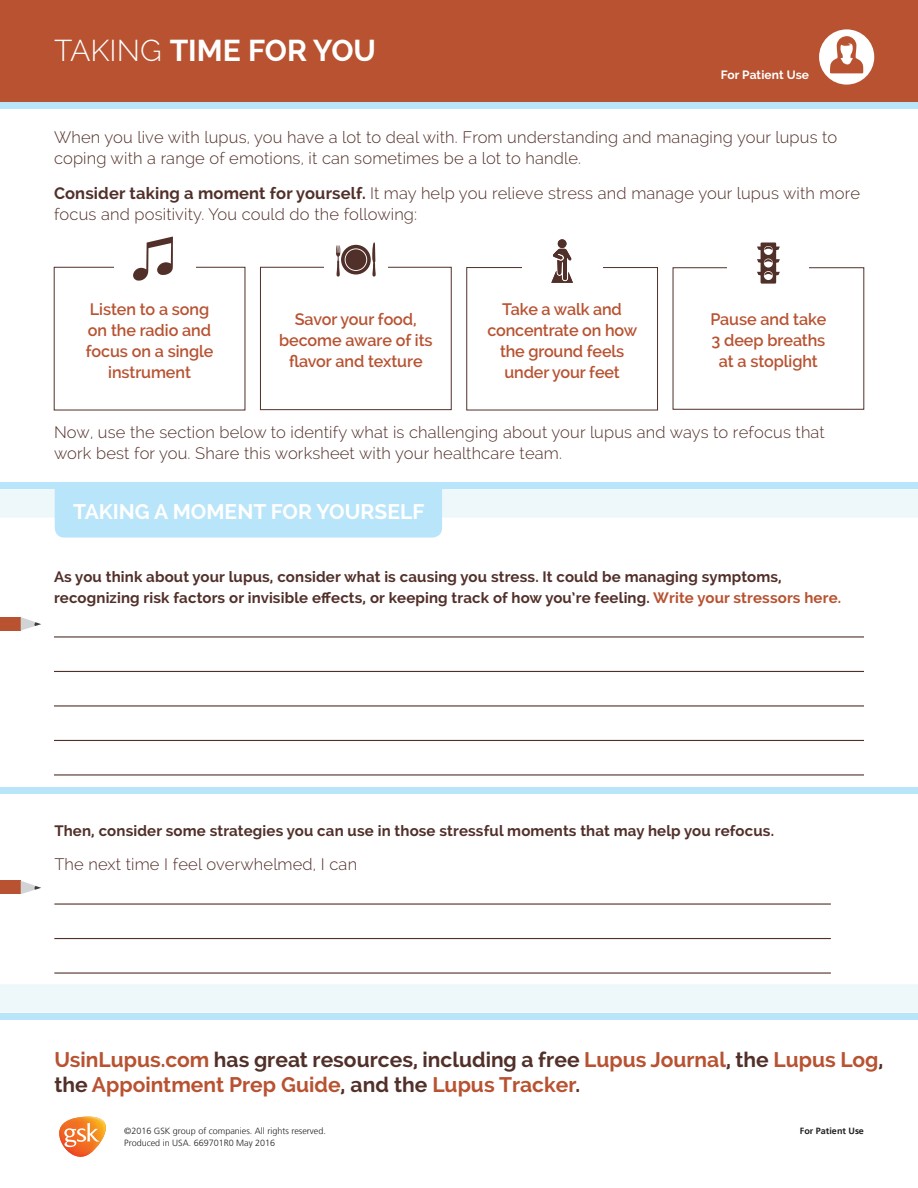
<style>
.page{position:relative;width:918px;height:1188px;background:#fff}
.page>*{position:absolute;margin:0;border:0;box-sizing:border-box;transform-origin:0 0}
.t1{font:700 30px "Raleway";color:#fff}
.t2{font:700 21px/25.2px "Raleway";color:#b85231}
.t3{font:700 21px "Raleway";color:#fff}
.t4{font:300 16.5px/21px "Raleway";letter-spacing:.01em;color:#52302a}
.t5{font:600 16.5px/21px "Raleway";letter-spacing:-.005em;color:#b85231;text-align:center}
.t6{font:700 15px/21px "Raleway";letter-spacing:.01em;color:#52302a}
.t7{font:700 12px "Raleway";letter-spacing:.01em;color:#fff}
.t8{font:300 9px/12px "Frutiger LT";color:#231f20}
.t9{font:700 9px "Frutiger LT";color:#231f20}
.s1{font-weight:300}
.s2{font-weight:700}
.s3{color:#b85231}
.s4{color:#52302a}
</style>
<div class="page">
<svg style="left:0;top:489px;width:918px;height:524px"></svg>
<div style="left:0;top:0;width:918px;height:102px;background:#b85231"></div>
<div style="left:0;top:102px;width:918px;height:7px;background:#b9e5fa"></div>
<div style="left:0;top:1013px;width:918px;height:6px;background:#b9e5fa"></div>
<div style="left:0;top:787px;width:918px;height:7px;background:#b9e5fa"></div>
<div style="left:0;top:482px;width:918px;height:7px;background:#b9e5fa"></div>
<div style="left:0;top:617px;width:21px;height:14px;background:#b85231"></div>
<svg style="left:21px;top:617px;width:20px;height:14px"></svg>
<div style="left:0;top:881px;width:21px;height:13px;background:#b85231"></div>
<svg style="left:21px;top:881px;width:20px;height:13px"></svg>
<svg style="left:757px;top:243px;width:23px;height:41px"></svg>
<div style="left:260px;top:267px;width:191px;height:143px;border:1px solid #52302a"></div>
<div style="left:324px;top:251px;width:64px;height:30px;background:#fff"></div>
<svg style="left:336px;top:242px;width:40px;height:35px"></svg>
<div style="left:55px;top:489px;width:387px;height:49px;background:#b9e5fa"></div>
<hr style="left:54px;top:636px;width:810px;height:2px;background:#52302a">
<hr style="left:54px;top:671px;width:810px;height:1px;background:#52302a">
<hr style="left:54px;top:705px;width:810px;height:2px;background:#52302a">
<hr style="left:54px;top:740px;width:810px;height:1px;background:#52302a">
<hr style="left:54px;top:774px;width:810px;height:2px;background:#52302a">
<hr style="left:54px;top:903px;width:777px;height:2px;background:#52302a">
<hr style="left:54px;top:938px;width:777px;height:1px;background:#52302a">
<hr style="left:54px;top:972px;width:777px;height:2px;background:#52302a">
<svg style="left:133px;top:237px;width:40px;height:44px"></svg>
<div style="left:467px;top:267px;width:191px;height:143px;border:1px solid #52302a"></div>
<div style="left:522px;top:253px;width:81px;height:29px;background:#fff"></div>
<svg style="left:551px;top:249px;width:22px;height:34px"></svg>
<div style="left:558px;top:239px;width:8px;height:9px;background:#52302a;border-radius:50%"></div>
<svg style="left:59px;top:1117px;width:47px;height:40px"></svg>
<div style="left:819px;top:29px;width:55px;height:56px;background:#fff;border-radius:50%"></div>
<svg style="left:830px;top:36px;width:33px;height:37px"></svg>
<h1 class="t1" style="left:54px;top:34px;width:324px"><span class="s1">TAKING</span> TIME FOR YOU</h1>
<p class="t7" style="left:721px;top:68px;width:90px">For Patient Use</p>
<p class="t4" style="left:54px;top:127px;width:785px">When you live with lupus, you have a lot to deal with. From understanding and managing your lupus to coping with a range of emotions, it can sometimes be a lot to handle.</p>
<p class="t4" style="left:54px;top:183px;width:808px"><span class="s2">Consider taking a moment for yourself.</span> It may help you relieve stress and manage your lupus with more focus and positivity. You could do the following:</p>
<p class="t5" style="left:86px;top:299px;width:129px">Listen to a song on the radio and focus on a single instrument</p>
<p class="t5" style="left:487px;top:299px;width:151px">Take a walk and concentrate on how the ground feels under your feet</p>
<p class="t5" style="left:279px;top:309px;width:155px">Savor your food, become aware of its flavor and texture</p>
<p class="t5" style="left:710px;top:309px;width:118px">Pause and take<br>3 deep breaths at a stoplight</p>
<p class="t4" style="left:54px;top:421px;width:772px">Now, use the section below to identify what is challenging about your lupus and ways to refocus that work best for you. Share this worksheet with your healthcare team.</p>
<p class="t3" style="left:73px;top:500px;width:353px">TAKING A MOMENT FOR YOURSELF</p>
<p class="t6" style="left:54px;top:566px;width:789px">As you think about your lupus, consider what is causing you stress. It could be managing symptoms, recognizing risk factors or invisible effects, or keeping track of how you’re feeling. <span class="s3">Write your stressors here.</span></p>
<p class="t6" style="left:54px;top:820px;width:721px">Then, consider some strategies you can use in those stressful moments that may help you refocus.</p>
<p class="t4" style="left:54px;top:854px;width:304px">The next time I feel overwhelmed, I can</p>
<p class="t2" style="left:54px;top:1047px;width:831px">UsinLupus.com <span class="s4">has great resources, including a free</span> Lupus Journal<span class="s4">, the</span> Lupus Log<span class="s4">, the</span> Appointment Prep Guide<span class="s4">, and the</span> Lupus Tracker<span class="s4">.</span></p>
<p class="t8" style="left:124px;top:1125px;width:203px">©2016 GSK group of companies. All rights reserved.<br>Produced in USA. 669701R0 May 2016</p>
<p class="t9" style="left:800px;top:1125px;width:66px">For Patient Use</p>
</div>
